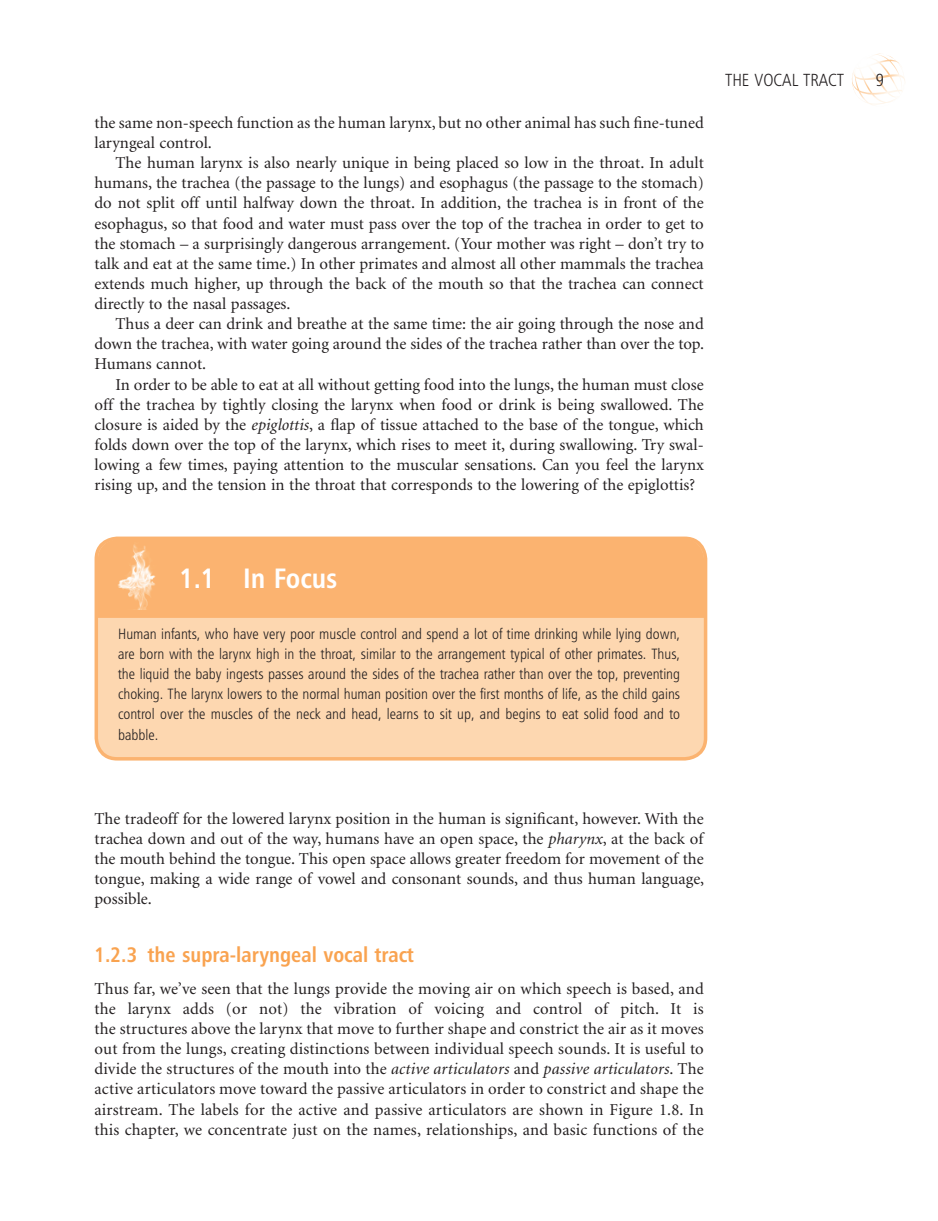
<style>
.page{position:relative;width:938px;height:1221px;background:#fff}
.page>*{position:absolute;margin:0;border:0;box-sizing:border-box;transform-origin:0 0}
.t1{font:28px "Humanist 777 BT Bold Condensed B";color:#fff}
.t2{font:21px "Humanist 777 BT Bold Condensed B";color:#f9a350}
.t3{font:17.5px "Humanist 777 BT Light Condensed B";color:#231f20}
.t4{font:16.62px/20.1px "Minion";color:#231f20;text-align:justify}
.t5{font:14.88px/20.1px "Humanist 777 BT Light Condensed B";color:#231f20;text-align:justify}
.s1{font-style:italic}
</style>
<div class="page">
<svg style="left:852px;top:54px;width:47px;height:51px"></svg>
<div style="left:96px;top:538px;width:609px;height:220px;background:#fdd7b0;border-radius:21px"></div>
<div style="left:94px;top:536px;width:613px;height:224px;border:4px solid #fbb370;border-radius:21px"></div>
<div style="left:98px;top:539px;width:606px;height:79px;background:#fbb370"></div>
<img style="left:116px;top:542px;width:42px;height:68px">
<p class="t4" style="left:94px;top:114px;width:610px">the same non - speech function as the human larynx, but no other animal has such fine - tuned laryngeal control.</p>
<p class="t4" style="left:94px;top:154px;width:611px;text-indent:21px">The human larynx is also nearly unique in being placed so low in the throat. In adult humans, the trachea (the passage to the lungs) and esophagus (the passage to the stomach) do not split off until halfway down the throat. In addition, the trachea is in front of the esophagus, so that food and water must pass over the top of the trachea in order to get to the stomach – a surprisingly dangerous arrangement. (Your mother was right – don ’ t try to talk and eat at the same time.) In other primates and almost all other mammals the trachea extends much higher, up through the back of the mouth so that the trachea can connect directly to the nasal passages.</p>
<p class="t4" style="left:94px;top:315px;width:611px;text-indent:21px">Thus a deer can drink and breathe at the same time: the air going through the nose and down the trachea, with water going around the sides of the trachea rather than over the top.<br>Humans cannot.</p>
<p class="t4" style="left:94px;top:375px;width:611px;text-indent:21px">In order to be able to eat at all without getting food into the lungs, the human must close off the trachea by tightly closing the larynx when food or drink is being swallowed. The closure is aided by the <span class="s1">epiglottis</span> , a flap of tissue attached to the base of the tongue, which folds down over the top of the larynx, which rises to meet it, during swallowing. Try swal&shy;lowing a few times, paying attention to the muscular sensations. Can you feel the larynx rising up, and the tension in the throat that corresponds to the lowering of the epiglottis?</p>
<p class="t3" style="left:725px;top:73px;width:121px">THE VOCAL TRACT</p>
<p class="t3" style="left:875px;top:73px;width:10px">9</p>
<h1 class="t1" style="left:179px;top:567px;width:159px">1.1 In Focus</h1>
<p class="t5" style="left:118px;top:624px;width:563px">Human infants, who have very poor muscle control and spend a lot of time drinking while lying down, are born with the larynx high in the throat, similar to the arrangement typical of other primates. Thus, the liquid the baby ingests passes around the sides of the trachea rather than over the top, preventing choking. The larynx lowers to the normal human position over the first months of life, as the child gains control over the muscles of the neck and head, learns to sit up, and begins to eat solid food and to babble.</p>
<p class="t4" style="left:94px;top:810px;width:611px">The tradeoff for the lowered larynx position in the human is significant, however. With the trachea down and out of the way, humans have an open space, the <span class="s1">pharynx</span> , at the back of the mouth behind the tongue. This open space allows greater freedom for movement of the tongue, making a wide range of vowel and consonant sounds, and thus human language, possible.</p>
<p class="t2" style="left:94px;top:946px;width:321px">1.2.3 t he s upra - laryngeal v ocal t ract</p>
<p class="t4" style="left:94px;top:979px;width:611px">Thus far, we ’ ve seen that the lungs provide the moving air on which speech is based, and the larynx adds (or not) the vibration of voicing and control of pitch. It is the structures above the larynx that move to further shape and constrict the air as it moves out from the lungs, creating distinctions between individual speech sounds. It is useful to divide the structures of the mouth into the <span class="s1">active articulators</span> and <span class="s1">passive articulators</span> . The active articulators move toward the passive articulators in order to constrict and shape the airstream. The labels for the active and passive articulators are shown in Figure 1.8 . In this chapter, we concentrate just on the names, relationships, and basic functions of the</p>
</div>
